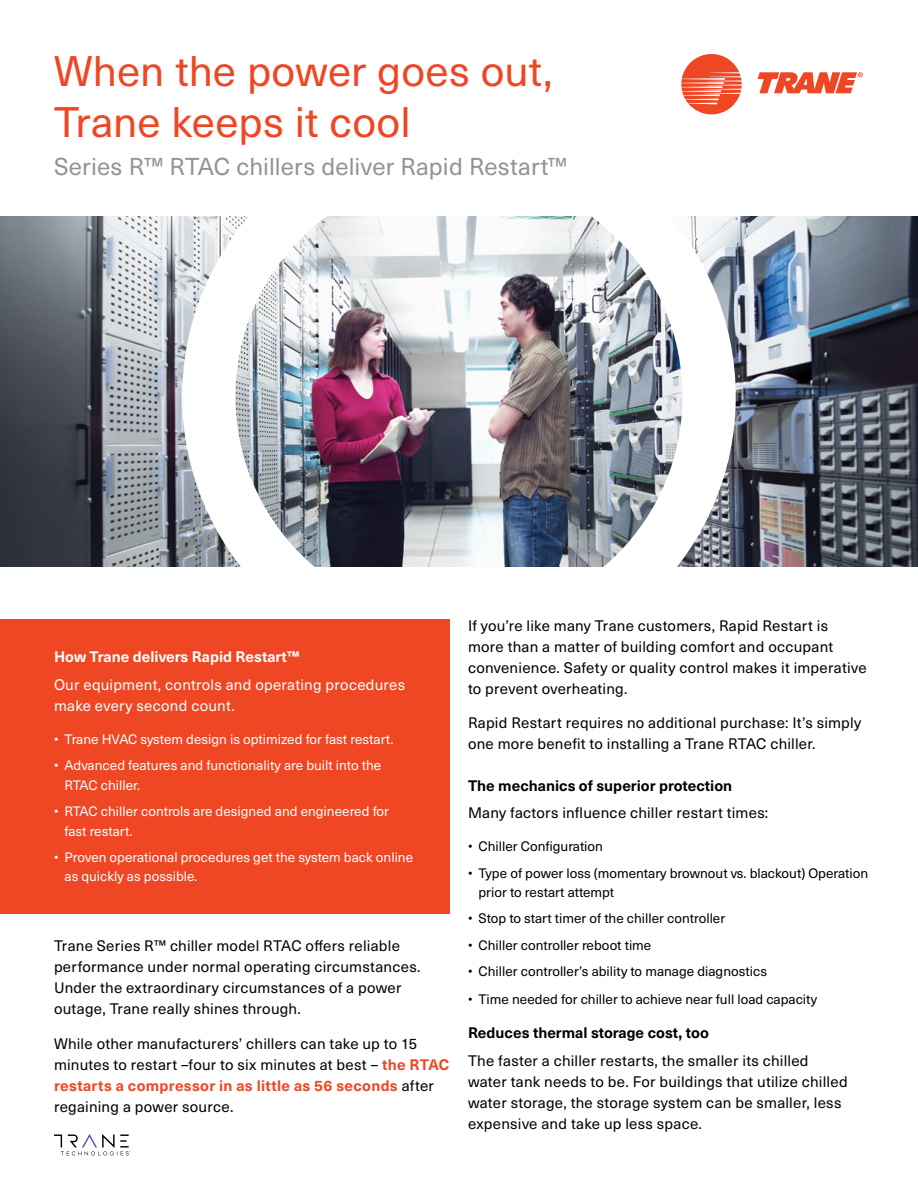
<style>
.page{position:relative;width:918px;height:1188px;background:#fff}
.page>*{position:absolute;margin:0;border:0;box-sizing:border-box;transform-origin:0 0}
.t1{font:42px/51px "Neue Haas Unica W1 G";letter-spacing:.005em;color:#ef4623}
.t2{font:24px "Neue Haas Unica W1 G";letter-spacing:.005em;color:#919396}
.t3{font:15px/21px "Neue Haas Unica W1 G";letter-spacing:.015em;color:#000}
.t4{font:15px/21px "Neue Haas Unica W1 G";letter-spacing:.015em;color:#fff}
.t5{font:700 15px "Neue Haas Unica W1 G";color:#000}
.t6{font:700 15px "Neue Haas Unica W1 G";color:#fff}
.t7{font:13.5px/19.5px "Neue Haas Unica W1 G";color:#000}
.t8{font:13.5px/19.5px "Neue Haas Unica W1 G";color:#fff}
.s1{font-weight:700;color:#ef4623}
</style>
<div class="page">
<svg style="left:681px;top:54px;width:61px;height:60px"></svg>
<svg style="left:758px;top:72px;width:105px;height:21px"></svg>
<svg style="left:54px;top:1134px;width:77px;height:21px"></svg>
<img style="left:0;top:216px;width:918px;height:351px">
<img style="left:182px;top:216px;width:554px;height:351px">
<div style="left:0;top:619px;width:449px;height:295px;background:#ef4623"></div>
<h1 class="t1" style="left:54px;top:43px;width:500px">When the power goes out,<br>Trane keeps it cool</h1>
<h2 class="t2" style="left:54px;top:149px;width:515px">Series R™ RTAC chillers deliver Rapid Restart™</h2>
<p class="t6" style="left:54px;top:646px;width:247px">How Trane delivers Rapid Restart™</p>
<p class="t4" style="left:54px;top:673px;width:353px">Our equipment, controls and operating procedures make every second count.</p>
<p class="t8" style="left:54px;top:729px;width:341px">• Trane HVAC system design is optimized for fast restart.</p>
<p class="t8" style="left:65px;top:755px;width:318px;text-indent:-11px">• Advanced features and functionality are built into the<br>RTAC chiller.</p>
<p class="t8" style="left:65px;top:801px;width:326px;text-indent:-11px">• RTAC chiller controls are designed and engineered for fast restart.</p>
<p class="t8" style="left:65px;top:847px;width:350px;text-indent:-11px">• Proven operational procedures get the system back online as quickly as possible.</p>
<p class="t3" style="left:54px;top:934px;width:368px">Trane Series R™ chiller model RTAC offers reliable performance under normal operating circumstances.<br>Under the extraordinary circumstances of a power outage, Trane really shines through.</p>
<p class="t3" style="left:54px;top:1032px;width:397px">While other manufacturers’ chillers can take up to 15 minutes to restart –four to six minutes at best – <span class="s1">the RTAC restarts a compressor in as little as 56 seconds</span> after regaining a power source.</p>
<p class="t3" style="left:468px;top:614px;width:400px">If you’re like many Trane customers, Rapid Restart is more than a matter of building comfort and occupant convenience. Safety or quality control makes it imperative to prevent overheating.</p>
<p class="t3" style="left:468px;top:712px;width:395px">Rapid Restart requires no additional purchase: It’s simply one more benefit to installing a Trane RTAC chiller.</p>
<p class="t5" style="left:468px;top:774px;width:266px">The mechanics of superior protection</p>
<p class="t3" style="left:468px;top:802px;width:302px">Many factors influence chiller restart times:</p>
<p class="t7" style="left:468px;top:836px;width:137px">• Chiller Configuration</p>
<p class="t7" style="left:479px;top:862px;width:391px;text-indent:-11px">• Type of power loss (momentary brownout vs. blackout) Operation prior to restart attempt</p>
<p class="t7" style="left:468px;top:908px;width:259px">• Stop to start timer of the chiller controller</p>
<p class="t7" style="left:468px;top:934px;width:185px">• Chiller controller reboot time</p>
<p class="t7" style="left:468px;top:961px;width:301px">• Chiller controller’s ability to manage diagnostics</p>
<p class="t7" style="left:468px;top:988px;width:351px">• Time needed for chiller to achieve near full load capacity</p>
<p class="t5" style="left:468px;top:1021px;width:242px">Reduces thermal storage cost, too</p>
<p class="t3" style="left:468px;top:1049px;width:381px">The faster a chiller restarts, the smaller its chilled water tank needs to be. For buildings that utilize chilled water storage, the storage system can be smaller, less expensive and take up less space.</p>
</div>
